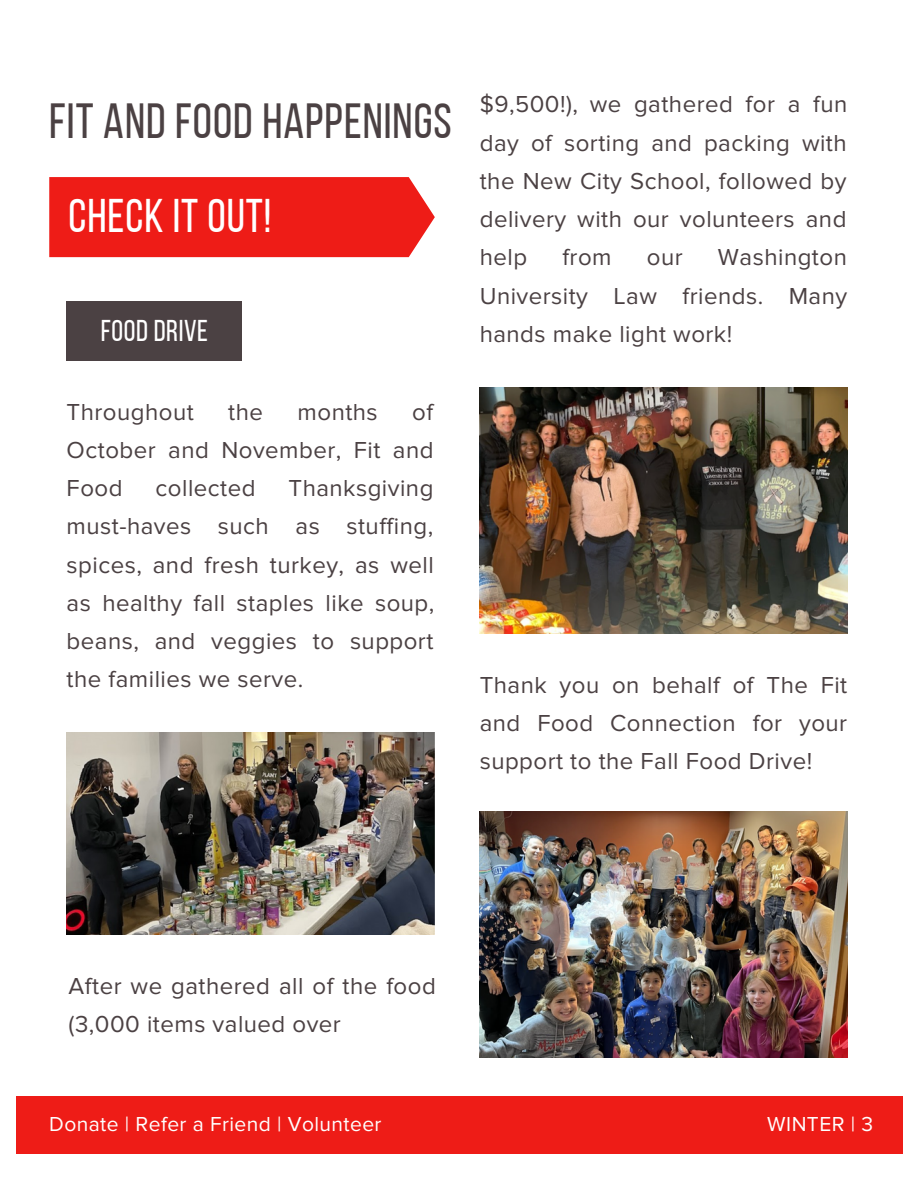
<style>
.page{position:relative;width:918px;height:1188px;background:#fff}
.page>*{position:absolute;margin:0;border:0;box-sizing:border-box;transform-origin:0 0}
.t1{font:49.2px "Bebas Neue";letter-spacing:.02em;color:#4b4143}
.t2{font:47.1px "Bebas Neue";letter-spacing:.02em;color:#fff}
.t3{font:30px "Bebas Neue";letter-spacing:.02em;color:#fff}
.t4{font:24px/38.2px "Proxima Nova";letter-spacing:.02em;color:#4b4143;text-align:justify}
.t5{font:21px "Proxima Nova";letter-spacing:.02em;color:#fff}
</style>
<div class="page">
<div style="left:49px;top:177px;width:386px;height:80px;background:#ee1c17"></div>
<div style="left:67px;top:302px;width:175px;height:59px;background:#4b4143"></div>
<div style="left:16px;top:1096px;width:886px;height:58px;background:#ee1c17"></div>
<img style="left:480px;top:387px;width:368px;height:247px">
<img style="left:67px;top:733px;width:368px;height:201px">
<img style="left:480px;top:811px;width:368px;height:247px">
<p class="t1" style="left:49px;top:101px;width:404px">FIT AND FOOD HAPPENINGS</p>
<p class="t2" style="left:69px;top:197px;width:204px">CHECK IT OUT!</p>
<p class="t3" style="left:101px;top:319px;width:109px">FOOD DRIVE</p>
<p class="t4" style="left:67px;top:393px;width:368px;text-indent:346px">of October and November, Fit and Food</p>
<p class="t4" style="left:67px;top:393px;width:129px">Throughout</p>
<p class="t4" style="left:228px;top:393px;width:36px">the</p>
<p class="t4" style="left:298px;top:393px;width:82px">months</p>
<p class="t4" style="left:67px;top:470px;width:369px;text-indent:222px">Thanksgiving must-haves such as stuffing, spices, and fresh turkey, as well as healthy fall staples like soup, beans, and veggies to support the families we serve.</p>
<p class="t4" style="left:156px;top:470px;width:101px">collected</p>
<p class="t4" style="left:480px;top:86px;width:369px">$9,500!), we gathered for a fun day of sorting and packing with the New City School, followed by delivery with our volunteers and help</p>
<p class="t4" style="left:562px;top:239px;width:51px">from</p>
<p class="t4" style="left:647px;top:239px;width:37px">our</p>
<p class="t4" style="left:480px;top:239px;width:369px;text-indent:238px">Washington University Law friends. Many hands make light work!</p>
<p class="t4" style="left:480px;top:666px;width:369px">Thank you on behalf of The Fit and Food Connection for your support to the Fall Food Drive!</p>
<p class="t4" style="left:69px;top:967px;width:369px">After we gathered all of the food (3,000 items valued over</p>
<p class="t5" style="left:49px;top:1111px;width:334px">Donate | Refer a Friend | Volunteer</p>
<p class="t5" style="left:767px;top:1111px;width:107px">WINTER | 3</p>
</div>
